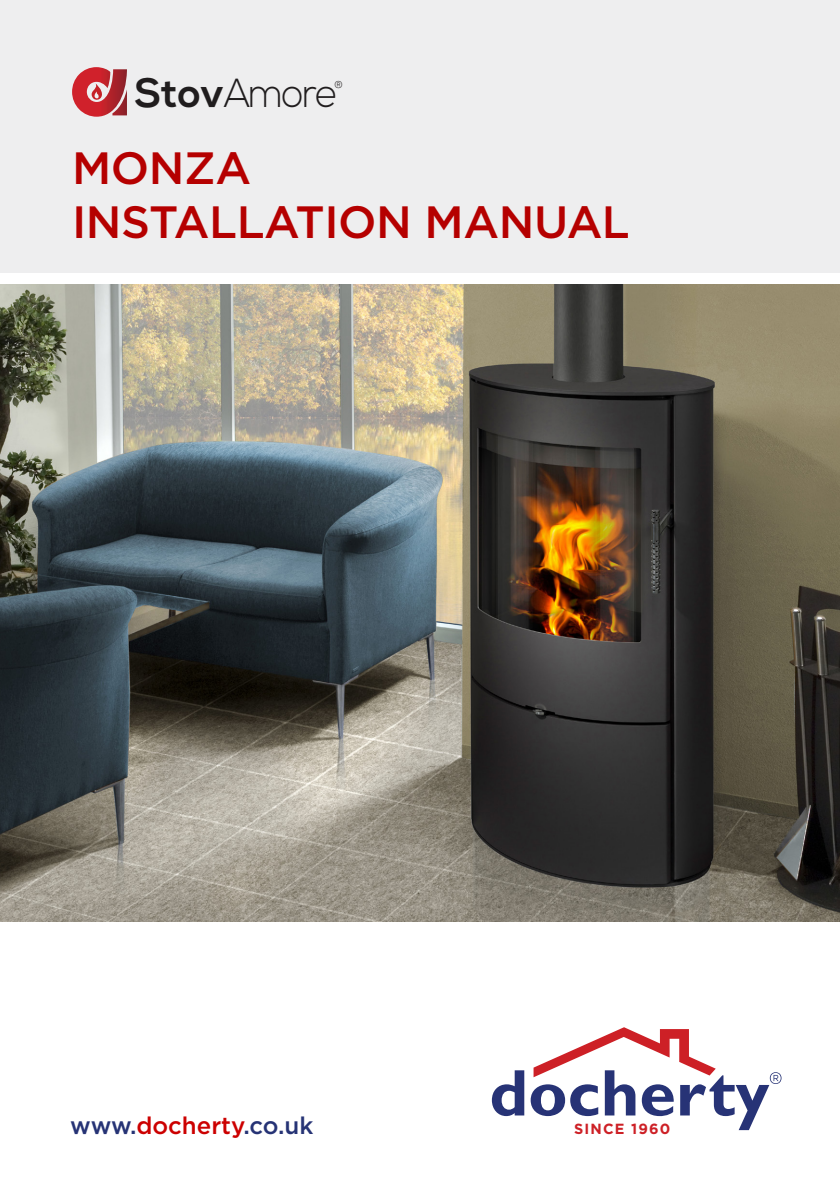
<style>
.page{position:relative;width:840px;height:1191px;background:#fff}
.page>*{position:absolute;margin:0;border:0;box-sizing:border-box;transform-origin:0 0}
.t1{font:500 45.2px "Gotham";letter-spacing:-.01em;color:#b50000}
.t2{font:300 40.4px "Nexa";letter-spacing:-.045em;color:#201d1e;scale:.93 1}
.t3{font:500 24px "Gotham";color:#263375}
.t4{font:700 14.6px "Gotham";letter-spacing:.08em;color:#cd2026}
.t5{font:300 10px "Nexa";color:#201d1e}
.s1{font-weight:700}
.s2{color:#c00}
</style>
<div class="page">
<img style="left:0;top:284px;width:839px;height:638px">
<div style="left:0;top:0;width:839px;height:272px;background:#eeeeef"></div>
<svg style="left:72px;top:67px;width:55px;height:50px"></svg>
<svg style="left:491px;top:1070px;width:33px;height:46px"></svg>
<svg style="left:530px;top:1027px;width:251px;height:103px"></svg>
<p class="t2" style="left:135px;top:70px;width:220px"><span class="s1">Stov</span>Amore</p>
<p class="t5" style="left:334px;top:79px;width:11px">®</p>
<p class="t1" style="left:72px;top:138px;width:180px">MONZA</p>
<p class="t1" style="left:72px;top:192px;width:559px">INSTALLATION MANUAL</p>
<p class="t3" style="left:70px;top:1109px;width:244px">www.<span class="s2">docherty</span>.co.uk</p>
<p class="t4" style="left:574px;top:1119px;width:97px">SINCE 1960</p>
</div>
